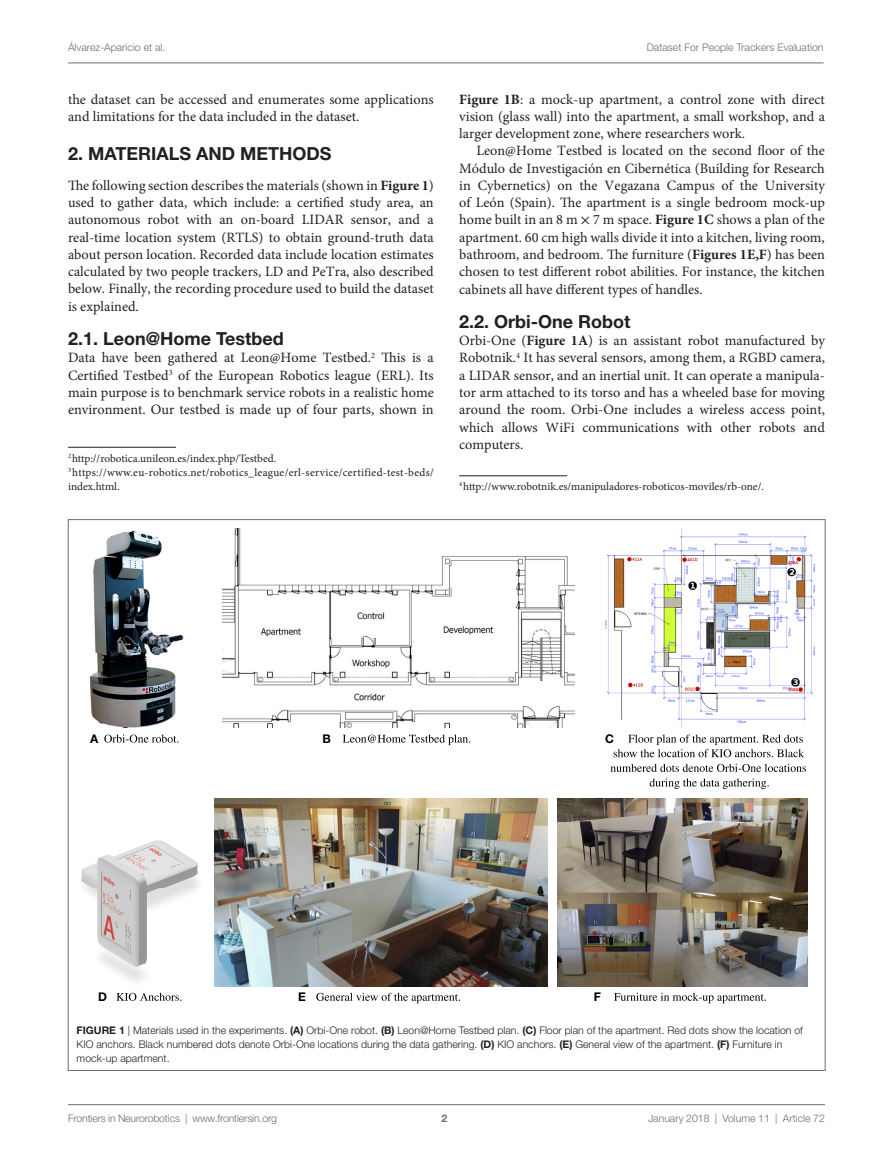
<style>
.page{position:relative;width:893px;height:1170px;background:#fff}
.page>*{position:absolute;margin:0;border:0;box-sizing:border-box;transform-origin:0 0}
.t1{font:700 18px "Helvetica Neue LT Std";color:#231f20}
.t2{font:14.25px/17.2px "Minion Pro";color:#231f20;text-align:justify}
.t3{font:700 12px "Helvetica Neue LT Std";color:#000}
.t4{font:11.25px/14.2px "Minion Pro";letter-spacing:.005em;color:#231f20}
.t5{font:300 10.5px/14.2px "Helvetica Neue LT Std";color:#231f20}
.t6{font:300 10.5px "Helvetica Neue LT Std";color:#6c6d70}
.t7{font:700 10.5px "Helvetica Neue LT Std";color:#6c6d70}
.s1{font-weight:700}
.s2{font-family:"STIX General"}
</style>
<div class="page">
<img style="left:89px;top:530px;width:95px;height:197px">
<svg style="left:104px;top:734px;width:74px;height:8px"></svg>
<img style="left:223px;top:528px;width:352px;height:199px">
<svg style="left:343px;top:734px;width:127px;height:11px"></svg>
<img style="left:605px;top:528px;width:209px;height:199px">
<svg style="left:614px;top:734px;width:190px;height:23px"></svg>
<svg style="left:610px;top:763px;width:196px;height:8px"></svg>
<svg style="left:650px;top:778px;width:119px;height:10px"></svg>
<img style="left:81px;top:840px;width:118px;height:142px">
<svg style="left:116px;top:992px;width:66px;height:8px"></svg>
<img style="left:215px;top:798px;width:332px;height:188px">
<svg style="left:316px;top:992px;width:144px;height:11px"></svg>
<img style="left:558px;top:798px;width:249px;height:188px">
<svg style="left:614px;top:992px;width:152px;height:11px"></svg>
<hr style="left:68px;top:63px;width:756px;height:1px;background:#6c6d70">
<hr style="left:68px;top:1104px;width:757px;height:1px;background:#6c6d70">
<hr style="left:68px;top:447px;width:108px;height:1px;background:#231f20">
<hr style="left:459px;top:475px;width:108px;height:1px;background:#231f20">
<p class="t6" style="left:68px;top:41px;width:99px">Álvarez-Aparicio et al.</p>
<p class="t6" style="left:647px;top:41px;width:178px">Dataset For People Trackers Evaluation</p>
<p class="t2" style="left:68px;top:90px;width:367px">the dataset can be accessed and enumerates some applications and limitations for the data included in the dataset.</p>
<p class="t1" style="left:68px;top:142px;width:49px">2. MATE</p>
<p class="t1" style="left:138px;top:142px;width:195px">RIALS AND METHODS</p>
<p class="t2" style="left:68px;top:177px;width:367px">The following section describes the materials (shown in <span class="s1">Figure 1</span>) used to gather data, which include: a certified study area, an autonomous robot with an on-board LIDAR sensor, and a real-time location system (RTLS) to obtain ground-truth data about person location. Recorded data include location estimates calculated by two people trackers, LD and PeTra, also described below. Finally, the recording procedure used to build the dataset is explained.</p>
<p class="t1" style="left:68px;top:327px;width:217px">2.1. Leon@Home Testbed</p>
<p class="t2" style="left:68px;top:349px;width:367px">Data have been gathered at Leon@Home Testbed.<sup>2</sup> This is a Certified Testbed<sup>3</sup> of the European Robotics league (ERL). Its main purpose is to benchmark service robots in a realistic home environment. Our testbed is made up of four parts, shown in</p>
<p class="t4" style="left:68px;top:451px;width:367px"><sup>2</sup>http://robotica.unileon.es/index.php/Testbed.<br><sup>3</sup>https://www.eu-robotics.net/robotics_league/erl-service/certified-test-beds/ index.html.</p>
<p class="t2" style="left:459px;top:90px;width:367px"><span class="s1">Figure 1B</span>: a mock-up apartment, a control zone with direct vision (glass wall) into the apartment, a small workshop, and a larger development zone, where researchers work.</p>
<p class="t2" style="left:459px;top:142px;width:367px;text-indent:17px">Leon@Home Testbed is located on the second floor of the Módulo de Investigación en Cibernética (Building for Research in Cybernetics) on the Vegazana Campus of the University of León (Spain). The apartment is a single bedroom mock-up home built in an 8 m <span class="s2">×</span> 7 m space. <span class="s1">Figure 1C</span> shows a plan of the apartment. 60 cm high walls divide it into a kitchen, living room, bathroom, and bedroom. The furniture (<span class="s1">Figures 1E,F</span>) has been chosen to test different robot abilities. For instance, the kitchen cabinets all have different types of handles.</p>
<p class="t1" style="left:459px;top:310px;width:173px">2.2. Orbi-One Robot</p>
<p class="t2" style="left:459px;top:332px;width:367px">Orbi-One (<span class="s1">Figure 1A</span>) is an assistant robot manufactured by Robotnik.<sup>4</sup> It has several sensors, among them, a RGBD camera, a LIDAR sensor, and an inertial unit. It can operate a manipula&shy;tor arm attached to its torso and has a wheeled base for moving around the room. Orbi-One includes a wireless access point, which allows WiFi communications with other robots and computers.</p>
<p class="t4" style="left:459px;top:479px;width:306px"><sup>4</sup>http://www.robotnik.es/manipuladores-roboticos-moviles/rb-one/.</p>
<p class="t3" style="left:90px;top:731px;width:10px">A</p>
<p class="t3" style="left:323px;top:731px;width:10px">B</p>
<p class="t3" style="left:605px;top:731px;width:10px">C</p>
<p class="t3" style="left:98px;top:989px;width:10px">D</p>
<p class="t3" style="left:298px;top:989px;width:9px">E</p>
<p class="t3" style="left:594px;top:989px;width:9px">F</p>
<p class="t5" style="left:77px;top:1022px;width:728px"><span class="s1">Figure 1</span> | Materials used in the experiments. <span class="s1">(A)</span> Orbi-One robot. <span class="s1">(B)</span> Leon@Home Testbed plan. <span class="s1">(C)</span> Floor plan of the apartment. Red dots show the location of<br>KIO anchors. Black numbered dots denote Orbi-One locations during the data gathering. <span class="s1">(D)</span> KIO anchors. <span class="s1">(E)</span> General view of the apartment. <span class="s1">(F)</span> Furniture in mock-up apartment.</p>
<p class="t6" style="left:68px;top:1111px;width:211px">Frontiers in Neurorobotics | www.frontiersin.org</p>
<p class="t6" style="left:648px;top:1111px;width:178px">January 2018 | Volume 11 | Article 72</p>
<p class="t7" style="left:441px;top:1111px;width:7px">2</p>
</div>
